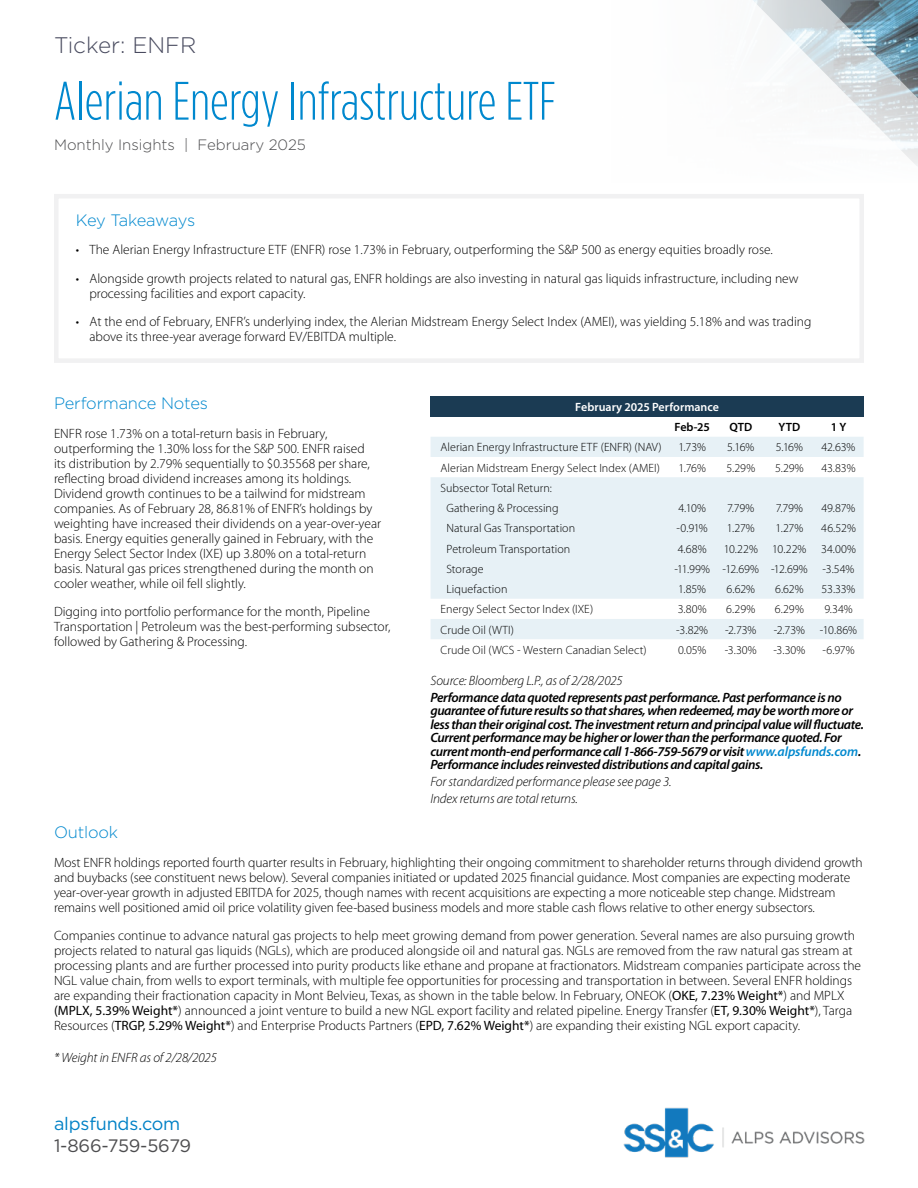
<style>
.page{position:relative;width:918px;height:1188px;background:#fff}
.page>*{position:absolute;margin:0;border:0;box-sizing:border-box;transform-origin:0 0}
.t1{font:300 54px "Gotham Condensed";color:#0088ce}
.t2{font:300 22.5px "Gotham";color:#494b5f}
.t3{font:18px "Gotham";letter-spacing:-.015em;color:#4d4d4f}
.t4{font:18px "Gotham";letter-spacing:-.01em;color:#0081c6}
.bullets_body{font:300 16.5px "Gotham";letter-spacing:-.01em;color:#0088ce}
.bullets_body-2{font:300 16.5px "Gotham";letter-spacing:-.03em;color:#0088ce}
.t5{font:300 15px "Gotham";color:#4d4d4f}
.bullets_body-3{font:300 13.5px/15px "Myriad Pro";color:#000}
.t6{font:italic 600 13.5px/13.5px "Myriad Pro";letter-spacing:-.03em;color:#000}
.t7{font:italic 300 13.5px "Myriad Pro";letter-spacing:-.01em;color:#000}
.Body{font:300 12px "Myriad Pro";letter-spacing:.005em;color:#000}
.Body-2{font:600 12px "Myriad Pro";color:#fff}
.Body-3{font:600 12px "Myriad Pro";color:#000}
.s1{color:#0088ce}
.s2{font-weight:400}
</style>
<div class="page">
<div style="left:431px;top:396px;width:433px;height:20px;background:#1b3b53"></div>
<svg style="left:431px;top:437px;width:433px;height:202px;fill:#e7f1f6"></svg>
<div style="left:54px;top:194px;width:810px;height:169px;border:4px solid #f1f1f2"></div>
<img style="left:623px;top:1107px;width:242px;height:51px">
<p class="t2" style="left:54px;top:31px;width:144px">Ticker: ENFR</p>
<p class="t1" style="left:54px;top:72px;width:503px">Alerian Energy Infrastructure ETF</p>
<p class="t5" style="left:54px;top:136px;width:254px">Monthly Insights | February 2025</p>
<p class="bullets_body-2" style="left:76px;top:210px;width:121px">Key Takeaways</p>
<p class="bullets_body-3" style="left:76px;top:242px;width:698px">• The Alerian Energy Infrastructure ETF (ENFR) rose 1.73% in February, outperforming the S&amp;P 500 as energy equities broadly rose.</p>
<p class="bullets_body-3" style="left:89px;top:271px;width:711px;text-indent:-14px">• Alongside growth projects related to natural gas, ENFR holdings are also investing in natural gas liquids infrastructure, including new processing facilities and export capacity.</p>
<p class="bullets_body-3" style="left:89px;top:314px;width:724px;text-indent:-14px">• At the end of February, ENFR’s underlying index, the Alerian Midstream Energy Select Index (AMEI), was yielding 5.18% and was trading above its three-year average forward EV/EBITDA multiple.</p>
<p class="bullets_body" style="left:54px;top:393px;width:156px">Performance Notes</p>
<p class="bullets_body-3" style="left:54px;top:426px;width:329px">ENFR rose 1.73% on a total-return basis in February, outperforming the 1.30% loss for the S&amp;P 500. ENFR raised<br>its distribution by 2.79% sequentially to $0.35568 per share, reflecting broad dividend increases among its holdings.<br>Dividend growth continues to be a tailwind for midstream companies. As of February 28, 86.81% of ENFR’s holdings by weighting have increased their dividends on a year-over-year basis. Energy equities generally gained in February, with the Energy Select Sector Index (IXE) up 3.80% on a total-return basis. Natural gas prices strengthened during the month on cooler weather, while oil fell slightly.</p>
<p class="bullets_body-3" style="left:54px;top:604px;width:338px">Digging into portfolio performance for the month, Pipeline<br>Transportation | Petroleum was the best-performing subsector, followed by Gathering &amp; Processing.</p>
<p class="Body-2" style="left:575px;top:399px;width:145px">February 2025 Performance</p>
<p class="Body-3" style="left:674px;top:419px;width:37px">Feb-25</p>
<p class="Body-3" style="left:729px;top:419px;width:24px">QTD</p>
<p class="Body-3" style="left:778px;top:419px;width:23px">YTD</p>
<p class="Body-3" style="left:831px;top:419px;width:17px">1 Y</p>
<p class="Body" style="left:441px;top:440px;width:223px">Alerian Energy Infrastructure ETF (ENFR) (NAV)</p>
<p class="Body" style="left:678px;top:440px;width:29px">1.73%</p>
<p class="Body" style="left:727px;top:440px;width:29px">5.16%</p>
<p class="Body" style="left:776px;top:440px;width:29px">5.16%</p>
<p class="Body" style="left:822px;top:440px;width:35px">42.63%</p>
<p class="Body" style="left:441px;top:460px;width:221px">Alerian Midstream Energy Select Index (AMEI)</p>
<p class="Body" style="left:679px;top:460px;width:29px">1.76%</p>
<p class="Body" style="left:726px;top:460px;width:30px">5.29%</p>
<p class="Body" style="left:775px;top:460px;width:30px">5.29%</p>
<p class="Body" style="left:822px;top:460px;width:35px">43.83%</p>
<p class="Body" style="left:441px;top:481px;width:113px">Subsector Total Return:</p>
<p class="Body" style="left:447px;top:501px;width:114px">Gathering &amp; Processing</p>
<p class="Body" style="left:678px;top:501px;width:29px">4.10%</p>
<p class="Body" style="left:727px;top:501px;width:29px">7.79%</p>
<p class="Body" style="left:776px;top:501px;width:29px">7.79%</p>
<p class="Body" style="left:822px;top:501px;width:35px">49.87%</p>
<p class="Body" style="left:447px;top:521px;width:130px">Natural Gas Transportation</p>
<p class="Body" style="left:677px;top:521px;width:33px">-0.91%</p>
<p class="Body" style="left:727px;top:521px;width:29px">1.27%</p>
<p class="Body" style="left:775px;top:521px;width:29px">1.27%</p>
<p class="Body" style="left:821px;top:521px;width:36px">46.52%</p>
<p class="Body" style="left:447px;top:541px;width:125px">Petroleum Transportation</p>
<p class="Body" style="left:678px;top:541px;width:30px">4.68%</p>
<p class="Body" style="left:724px;top:541px;width:36px">10.22%</p>
<p class="Body" style="left:772px;top:541px;width:36px">10.22%</p>
<p class="Body" style="left:821px;top:541px;width:37px">34.00%</p>
<p class="Body" style="left:447px;top:562px;width:39px">Storage</p>
<p class="Body" style="left:674px;top:562px;width:37px">-11.99%</p>
<p class="Body" style="left:722px;top:562px;width:38px">-12.69%</p>
<p class="Body" style="left:771px;top:562px;width:38px">-12.69%</p>
<p class="Body" style="left:823px;top:562px;width:33px">-3.54%</p>
<p class="Body" style="left:447px;top:582px;width:62px">Liquefaction</p>
<p class="Body" style="left:678px;top:582px;width:29px">1.85%</p>
<p class="Body" style="left:727px;top:582px;width:30px">6.62%</p>
<p class="Body" style="left:775px;top:582px;width:30px">6.62%</p>
<p class="Body" style="left:822px;top:582px;width:35px">53.33%</p>
<p class="Body" style="left:441px;top:602px;width:154px">Energy Select Sector Index (IXE)</p>
<p class="Body" style="left:678px;top:602px;width:31px">3.80%</p>
<p class="Body" style="left:726px;top:602px;width:31px">6.29%</p>
<p class="Body" style="left:775px;top:602px;width:31px">6.29%</p>
<p class="Body" style="left:824px;top:602px;width:30px">9.34%</p>
<p class="Body" style="left:441px;top:622px;width:75px">Crude Oil (WTI)</p>
<p class="Body" style="left:676px;top:622px;width:33px">-3.82%</p>
<p class="Body" style="left:725px;top:622px;width:33px">-2.73%</p>
<p class="Body" style="left:774px;top:622px;width:33px">-2.73%</p>
<p class="Body" style="left:820px;top:622px;width:39px">-10.86%</p>
<p class="Body" style="left:441px;top:643px;width:208px">Crude Oil (WCS - Western Canadian Select)</p>
<p class="Body" style="left:678px;top:643px;width:30px">0.05%</p>
<p class="Body" style="left:725px;top:643px;width:34px">-3.30%</p>
<p class="Body" style="left:773px;top:643px;width:34px">-3.30%</p>
<p class="Body" style="left:822px;top:643px;width:34px">-6.97%</p>
<p class="t7" style="left:430px;top:672px;width:194px">Source: Bloomberg L.P., as of 2/28/2025</p>
<p class="t6" style="left:430px;top:690px;width:435px">Performance data quoted represents past performance. Past performance is no guarantee of future results so that shares, when redeemed, may be worth more or less than their original cost. The investment return and principal value will fluctuate.<br>Current performance may be higher or lower than the performance quoted. For current month-end performance call 1-866-759-5679 or visit <span class="s1">www.alpsfunds.com</span>.<br>Performance includes reinvested distributions and capital gains.</p>
<p class="t7" style="left:430px;top:773px;width:243px">For standardized performance please see page 3.</p>
<p class="t7" style="left:430px;top:790px;width:149px">Index returns are total returns.</p>
<p class="bullets_body" style="left:54px;top:822px;width:66px">Outlook</p>
<p class="bullets_body-3" style="left:54px;top:855px;width:810px">Most ENFR holdings reported fourth quarter results in February, highlighting their ongoing commitment to shareholder returns through dividend growth and buybacks (see constituent news below). Several companies initiated or updated 2025 financial guidance. Most companies are expecting moderate year-over-year growth in adjusted EBITDA for 2025, though names with recent acquisitions are expecting a more noticeable step change. Midstream remains well positioned amid oil price volatility given fee-based business models and more stable cash flows relative to other energy subsectors.</p>
<p class="bullets_body-3" style="left:54px;top:928px;width:809px">Companies continue to advance natural gas projects to help meet growing demand from power generation. Several names are also pursuing growth projects related to natural gas liquids (NGLs), which are produced alongside oil and natural gas. NGLs are removed from the raw natural gas stream at processing plants and are further processed into purity products like ethane and propane at fractionators. Midstream companies participate across the NGL value chain, from wells to export terminals, with multiple fee opportunities for processing and transportation in between. Several ENFR holdings are expanding their fractionation capacity in Mont Belvieu, Texas, as shown in the table below. In February, ONEOK (<span class="s2">OKE, 7.23% Weight*</span>) and MPLX <span class="s2">(MPLX, 5.39% Weight*</span>) announced a joint venture to build a new NGL export facility and related pipeline. Energy Transfer (<span class="s2">ET, 9.30% Weight*</span>), Targa Resources (<span class="s2">TRGP, 5.29% Weight*</span>) and Enterprise Products Partners (<span class="s2">EPD, 7.62% Weight*</span>) are expanding their existing NGL export capacity.</p>
<p class="t7" style="left:54px;top:1050px;width:164px">* Weight in ENFR as of 2/28/2025</p>
<p class="t4" style="left:54px;top:1112px;width:128px">alpsfunds.com</p>
<p class="t3" style="left:54px;top:1134px;width:139px">1-866-759-5679</p>
</div>
